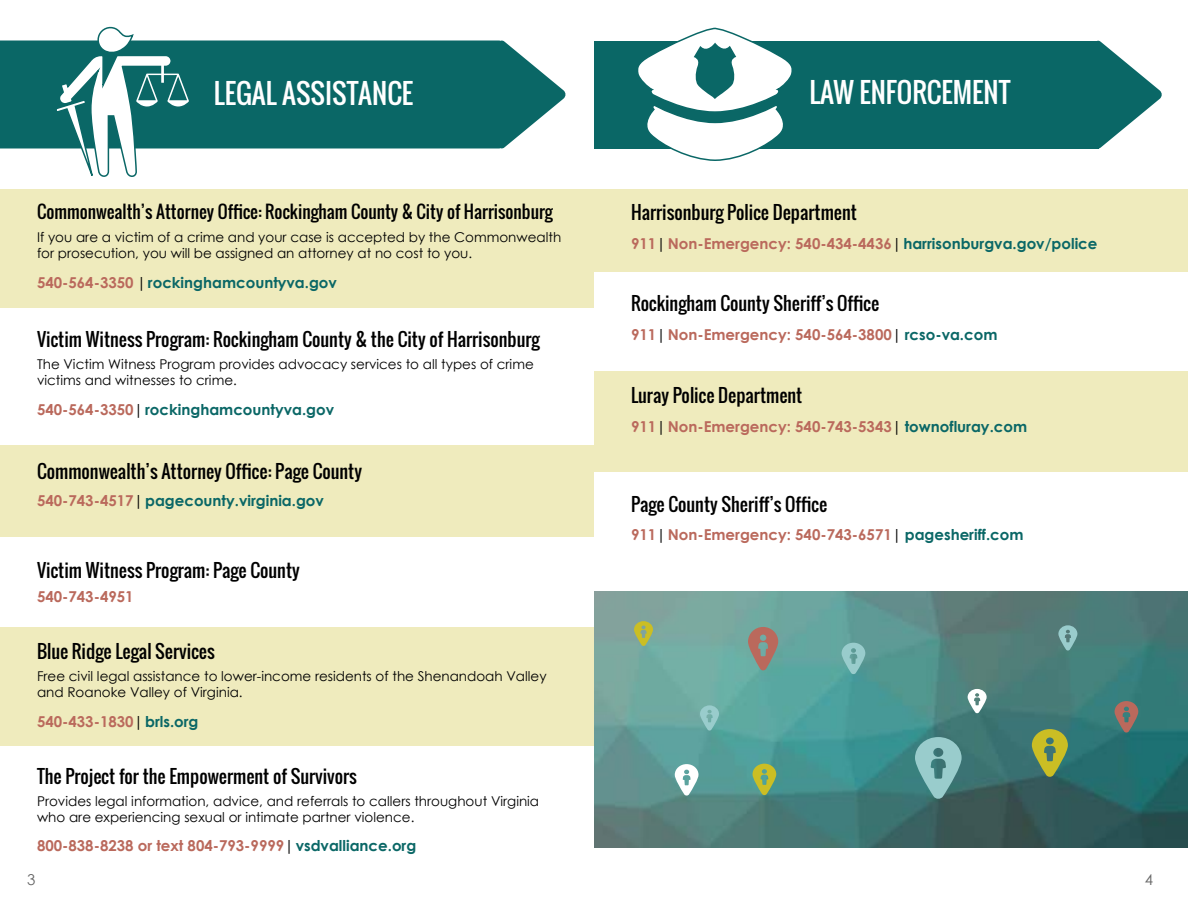
<style>
.page{position:relative;width:1188px;height:918px;background:#fff}
.page>*{position:absolute;margin:0;border:0;box-sizing:border-box;transform-origin:0 0}
.t1{font:27px "Oswald";color:#fff}
.t2{font:18px "Oswald";color:#000}
.t3{font:17.25px "Oswald";color:#000}
.t4{font:700 15px "Century Gothic";color:#ba695c}
.t5{font:700 15px "Century Gothic";color:#0a6766}
.t6{font:15px "Century Gothic";color:#666}
.t7{font:13.5px/16.2px "Century Gothic";color:#000}
.s1{color:#ba695c}
.s2{font-weight:400;color:#000}
.s3{color:#0a6766}
</style>
<div class="page">
<div style="left:0;top:445px;width:594px;height:92px;background:#efebbd"></div>
<div style="left:0;top:40px;width:499px;height:108px;background:#0a6766"></div>
<svg style="left:499px;top:40px;width:67px;height:109px"></svg>
<svg style="left:54px;top:26px;width:138px;height:151px"></svg>
<div style="left:0;top:189px;width:594px;height:118px;background:#efebbd"></div>
<div style="left:0;top:628px;width:594px;height:118px;background:#efebbd"></div>
<div style="left:594px;top:189px;width:594px;height:83px;background:#efebbd"></div>
<div style="left:594px;top:41px;width:504px;height:108px;background:#0a6766"></div>
<svg style="left:1097px;top:40px;width:65px;height:109px"></svg>
<svg style="left:638px;top:27px;width:154px;height:134px"></svg>
<div style="left:594px;top:372px;width:594px;height:100px;background:#efebbd"></div>
<img style="left:594px;top:591px;width:594px;height:257px">
<svg style="left:634px;top:621px;width:19px;height:25px"></svg>
<svg style="left:1032px;top:729px;width:36px;height:48px;background:#8c9d44"></svg>
<svg style="left:753px;top:764px;width:23px;height:32px"></svg>
<svg style="left:748px;top:627px;width:30px;height:44px"></svg>
<svg style="left:1115px;top:701px;width:23px;height:32px"></svg>
<svg style="left:1058px;top:625px;width:19px;height:26px"></svg>
<svg style="left:915px;top:737px;width:47px;height:63px;background:#70a6a5"></svg>
<svg style="left:842px;top:643px;width:23px;height:32px"></svg>
<svg style="left:675px;top:764px;width:24px;height:32px"></svg>
<svg style="left:968px;top:689px;width:19px;height:25px"></svg>
<svg style="left:700px;top:705px;width:19px;height:26px"></svg>
<h1 class="t1" style="left:214px;top:73px;width:201px">LEGAL ASSISTANCE</h1>
<p class="t3" style="left:37px;top:199px;width:517px">Commonwealth’s Attorney Office: Rockingham County &amp; City of Harrisonburg</p>
<p class="t7" style="left:37px;top:229px;width:526px">If you are a victim of a crime and your case is accepted by the Commonwealth for prosecution, you will be assigned an attorney at no cost to you.</p>
<p class="t5" style="left:37px;top:273px;width:301px"><span class="s1">540-564-3350</span> <span class="s2">|</span> rockinghamcountyva.gov</p>
<h2 class="t2" style="left:37px;top:326px;width:504px">Victim Witness Program: Rockingham County &amp; the City of Harrisonburg</h2>
<p class="t7" style="left:37px;top:356px;width:498px">The Victim Witness Program provides advocacy services to all types of crime victims and witnesses to crime.</p>
<p class="t5" style="left:37px;top:400px;width:299px"><span class="s1">540-564-3350</span><span class="s2">|</span> rockinghamcountyva.gov</p>
<h2 class="t2" style="left:37px;top:458px;width:327px">Commonwealth’s Attorney Office: Page County</h2>
<p class="t5" style="left:37px;top:491px;width:288px"><span class="s1">540-743-4517</span><span class="s2">|</span> pagecounty.virginia.gov</p>
<h2 class="t2" style="left:37px;top:556px;width:264px">Victim Witness Program: Page County</h2>
<p class="t4" style="left:37px;top:588px;width:98px">540-743-4951</p>
<h2 class="t2" style="left:37px;top:638px;width:179px">Blue Ridge Legal Services</h2>
<p class="t7" style="left:37px;top:668px;width:511px">Free civil legal assistance to lower-income residents of the Shenandoah Valley and Roanoke Valley of Virginia.</p>
<p class="t4" style="left:37px;top:712px;width:163px">540-433-1830<span class="s2">|</span> <span class="s3">brls.org</span></p>
<h2 class="t2" style="left:37px;top:762px;width:321px">The Project for the Empowerment of Survivors</h2>
<p class="t7" style="left:37px;top:793px;width:504px">Provides legal information, advice, and referrals to callers throughout Virginia who are experiencing sexual or intimate partner violence.</p>
<p class="t4" style="left:37px;top:836px;width:381px">800-838-8238 or text 804-793-9999<span class="s2">|</span> <span class="s3">vsdvalliance.org</span></p>
<h1 class="t1" style="left:809px;top:72px;width:203px">LAW ENFORCEMENT</h1>
<h2 class="t2" style="left:631px;top:199px;width:227px">Harrisonburg Police Department</h2>
<p class="t4" style="left:631px;top:234px;width:468px">911<span class="s2">|</span> Non-Emergency: 540-434-4436<span class="s2">|</span> <span class="s3">harrisonburgva.gov/police</span></p>
<h2 class="t2" style="left:631px;top:290px;width:250px">Rockingham County Sheriff’s Office</h2>
<p class="t4" style="left:631px;top:325px;width:368px">911<span class="s2">|</span> Non-Emergency: 540-564-3800<span class="s2">|</span> <span class="s3">rcso-va.com</span></p>
<h2 class="t2" style="left:631px;top:382px;width:173px">Luray Police Department</h2>
<p class="t4" style="left:631px;top:417px;width:398px">911<span class="s2">|</span> Non-Emergency: 540-743-5343<span class="s2">|</span> <span class="s3">townofluray.com</span></p>
<h2 class="t2" style="left:631px;top:490px;width:198px">Page County Sheriff’s Office</h2>
<p class="t4" style="left:631px;top:525px;width:394px">911<span class="s2">|</span> Non-Emergency: 540-743-6571<span class="s2">|</span> <span class="s3">pagesheriff.com</span></p>
<p class="t6" style="left:27px;top:870px;width:10px">3</p>
<p class="t6" style="left:1145px;top:870px;width:10px">4</p>
</div>
